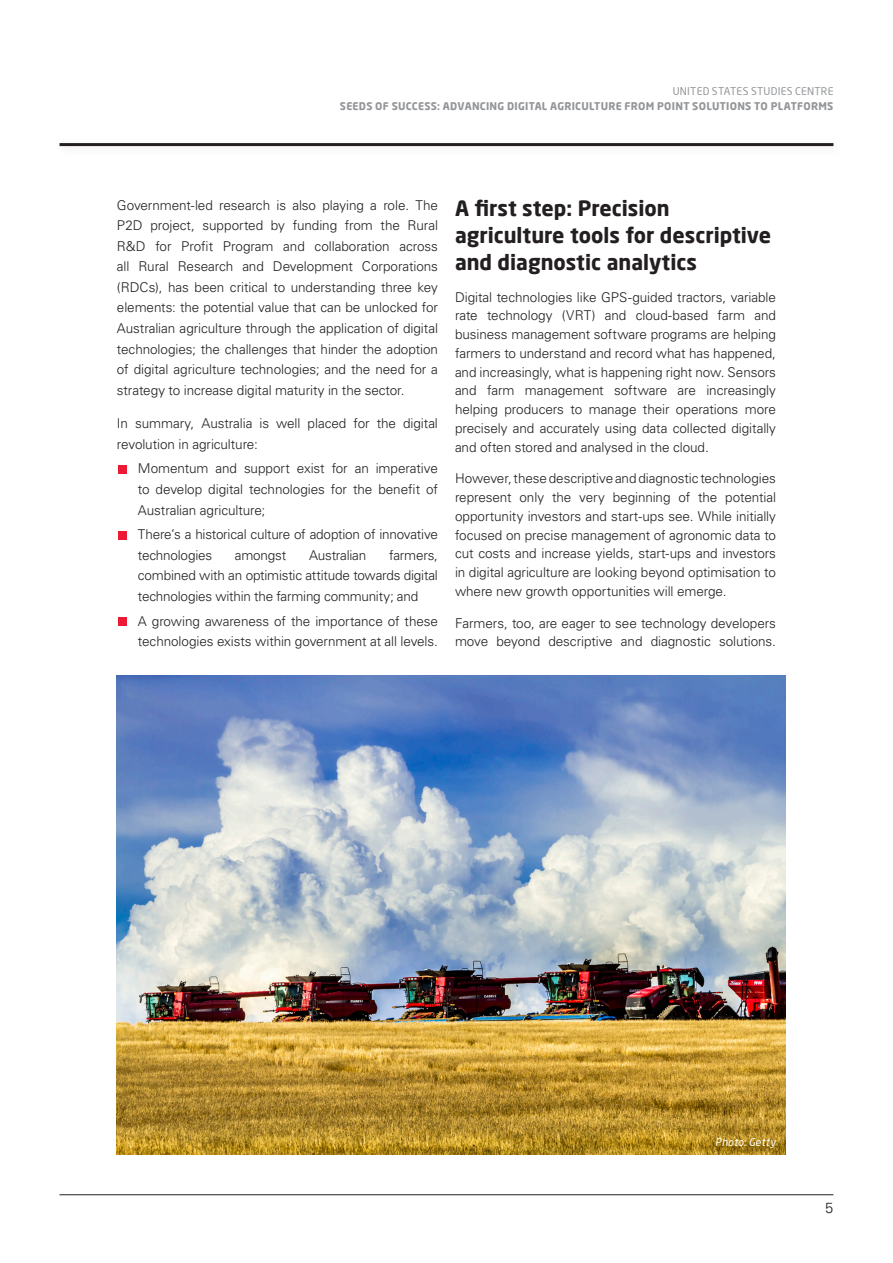
<style>
.page{position:relative;width:893px;height:1263px;background:#fff}
.page>*{position:absolute;margin:0;border:0;box-sizing:border-box;transform-origin:0 0}
.Body_Heading{font:700 21px/27px "Neo Sans Pro";color:#231f20}
.t1{font:300 14.7px "Univers LT Pro 45";color:#231f20}
.Body_Copy{font:300 13.5px/20.5px "Univers LT Pro 45";letter-spacing:-.005em;color:#231f20;text-align:justify}
.t2{font:700 10.5px "Neo Sans Pro";letter-spacing:.025em;color:#939598}
.t3{font:10.5px "Neo Sans Pro";letter-spacing:.02em;color:#939598}
.t4{font:italic 10.5px "Neo Sans Pro";color:#fff}
</style>
<div class="page">
<div style="left:56px;top:1188px;width:787px;height:19px;background:#231f20;opacity:.12"></div>
<hr style="left:60px;top:1194px;width:773px;height:1px;background:#231f20">
<div style="left:54px;top:137px;width:791px;height:21px;background:#231f20;opacity:.12"></div>
<hr style="left:60px;top:143px;width:773px;height:3px;background:#231f20">
<div style="left:118px;top:465px;width:9px;height:8px;background:#ed1a35"></div>
<div style="left:118px;top:531px;width:9px;height:8px;background:#ed1a35"></div>
<div style="left:118px;top:618px;width:9px;height:8px;background:#ed1a35"></div>
<img style="left:117px;top:675px;width:668px;height:479px">
<p class="t3" style="left:673px;top:84px;width:162px">UNITED STATES STUDIES CENTRE</p>
<p class="t2" style="left:340px;top:100px;width:495px">SEEDS OF SUCCESS: ADVANCING DIGITAL AGRICULTURE FROM POINT SOLUTIONS TO PLATFORMS</p>
<p class="Body_Copy" style="left:117px;top:195px;width:323px">Government-led research is also playing a role. The P2D project, supported by funding from the Rural R&amp;D for Profit Program and collaboration across all Rural Research and Development Corporations (RDCs), has been critical to understanding three key elements: the potential value that can be unlocked for Australian agriculture through the application of digital technologies; the challenges that hinder the adoption of digital agriculture technologies; and the need for a strategy to increase digital maturity in the sector.</p>
<p class="Body_Copy" style="left:117px;top:413px;width:323px">In summary, Australia is well placed for the digital revolution in agriculture:</p>
<p class="Body_Copy" style="left:138px;top:458px;width:302px">Momentum and support exist for an imperative to develop digital technologies for the benefit of Australian agriculture;</p>
<p class="Body_Copy" style="left:138px;top:524px;width:301px">There’s a historical culture of adoption of innovative technologies</p>
<p class="Body_Copy" style="left:138px;top:545px;width:302px;text-indent:251px">farmers, combined with an optimistic attitude towards digital technologies within the farming community; and</p>
<p class="Body_Copy" style="left:138px;top:611px;width:302px">A growing awareness of the importance of these technologies exists within government at all levels.</p>
<p class="Body_Copy" style="left:235px;top:545px;width:53px">amongst</p>
<p class="Body_Copy" style="left:309px;top:545px;width:59px">Australian</p>
<p class="Body_Heading" style="left:455px;top:194px;width:318px">A first step: Precision agriculture tools for descriptive and diagnostic analytics</p>
<p class="Body_Copy" style="left:455px;top:287px;width:323px;line-height:18.8px">Digital technologies like GPS-guided tractors, variable rate technology (VRT) and cloud-based farm and business management software programs are helping farmers to understand and record what has happened, and increasingly, what is happening right now. Sensors and farm management software are increasingly helping producers to manage their operations more precisely and accurately using data collected digitally and often stored and analysed in the cloud.</p>
<p class="Body_Copy" style="left:455px;top:469px;width:323px;line-height:18.8px">However, these descriptive and diagnostic technologies represent only the very beginning of the potential opportunity investors and start-ups see. While initially focused on precise management of agronomic data to cut costs and increase yields, start-ups and investors in digital agriculture are looking beyond optimisation to where new growth opportunities will emerge.</p>
<p class="Body_Copy" style="left:455px;top:613px;width:323px;line-height:18.8px">Farmers, too, are eager to see technology developers move beyond descriptive and diagnostic solutions.</p>
<p class="t4" style="left:715px;top:1136px;width:64px">Photo:Getty</p>
<p class="t1" style="left:825px;top:1199px;width:10px">5</p>
</div>
